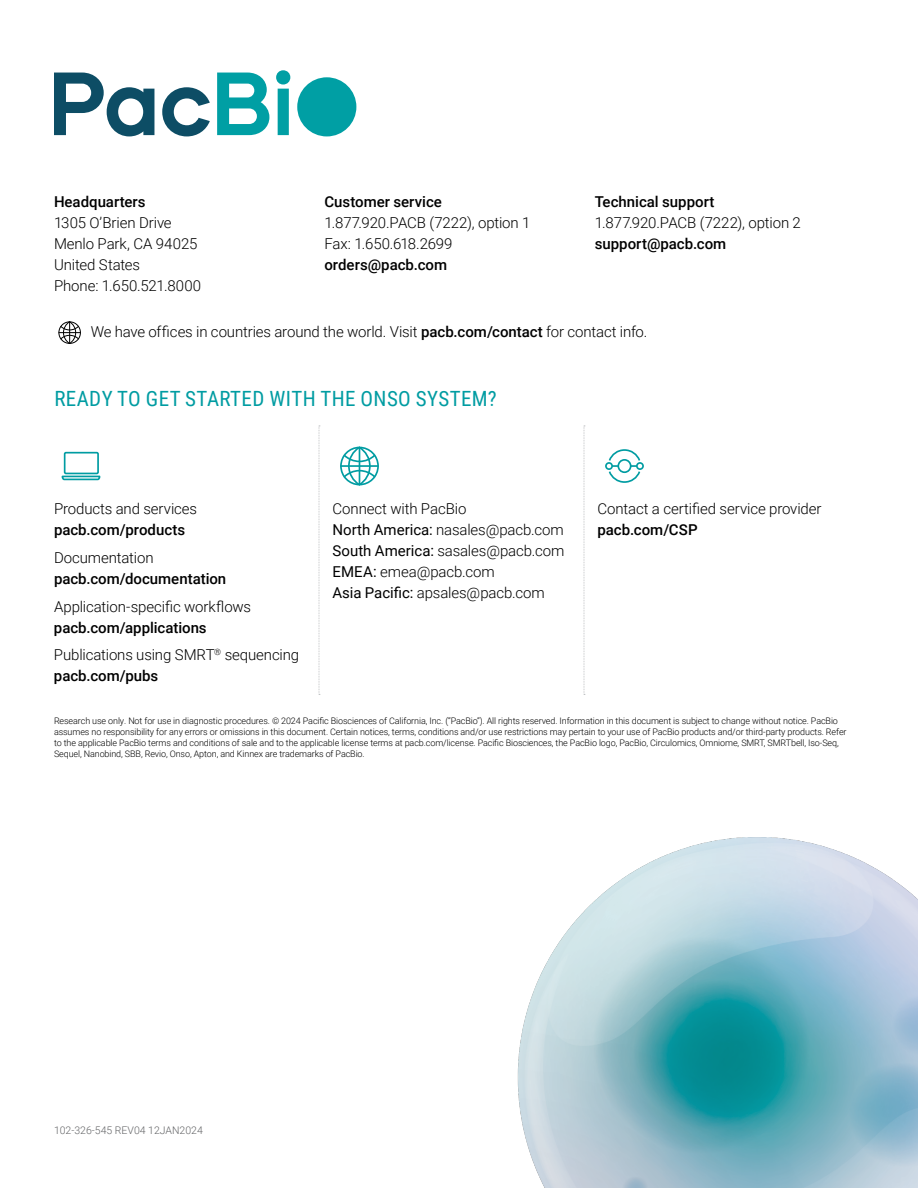
<style>
.page{position:relative;width:918px;height:1188px;background:#fff}
.page>*{position:absolute;margin:0;border:0;box-sizing:border-box;transform-origin:0 0}
.t1{font:21px "Roboto Condensed";letter-spacing:.02em;color:#009ca2}
.t2{font:300 15px/21px "Roboto";letter-spacing:-.01em;color:#000}
.t3{font:500 15px "Roboto";color:#000}
.t4{font:300 10.5px "Roboto";color:#636466}
.t5{font:300 9px/10.8px "Roboto";letter-spacing:-.01em;color:#000}
.s1{font-weight:500}
.s2{font-weight:400}
</style>
<div class="page">
<svg style="left:54px;top:73px;width:100px;height:63px"></svg>
<svg style="left:162px;top:87px;width:48px;height:49px"></svg>
<svg style="left:217px;top:73px;width:52px;height:62px"></svg>
<svg style="left:276px;top:70px;width:14px;height:65px"></svg>
<div style="left:297px;top:77px;width:59px;height:59px;background:#009fa4;border-radius:50%"></div>
<div style="left:58px;top:321px;width:23px;height:23px;border:1px solid #000;border-radius:50%"></div>
<svg style="left:59px;top:321px;width:21px;height:23px"></svg>
<svg style="left:319px;top:426px;width:1px;height:269px"></svg>
<svg style="left:584px;top:426px;width:1px;height:269px"></svg>
<svg style="left:61px;top:451px;width:40px;height:30px"></svg>
<svg style="left:340px;top:446px;width:39px;height:40px"></svg>
<svg style="left:605px;top:449px;width:39px;height:34px"></svg>
<img style="left:517px;top:837px;width:401px;height:351px">
<h2 class="t3" style="left:54px;top:192px;width:93px">Headquarters</h2>
<h2 class="t2" style="left:54px;top:212px;width:149px">1305 O’Brien Drive<br>Menlo Park, CA 94025<br>United States<br>Phone: 1.650.521.8000</h2>
<h2 class="t3" style="left:324px;top:192px;width:119px">Customer service</h2>
<h2 class="t2" style="left:324px;top:212px;width:208px">1.877.920.PACB (7222), option 1<br>Fax: 1.650.618.2699</h2>
<h2 class="t3" style="left:324px;top:255px;width:124px">orders@pacb.com</h2>
<h2 class="t3" style="left:595px;top:192px;width:121px">Technical support</h2>
<h2 class="t2" style="left:595px;top:212px;width:208px">1.877.920.PACB (7222), option 2</h2>
<h2 class="t3" style="left:595px;top:234px;width:133px">support@pacb.com</h2>
<h2 class="t2" style="left:91px;top:320px;width:558px">We have offices in countries around the world. Visit <span class="s1">pacb.com/contact</span> for contact info.</h2>
<h1 class="t1" style="left:54px;top:384px;width:444px">READY TO GET STARTED WITH THE ONSO SYSTEM?</h1>
<h2 class="t2" style="left:54px;top:498px;width:145px">Products and services</h2>
<h2 class="t3" style="left:54px;top:519px;width:133px">pacb.com/products</h2>
<h2 class="t2" style="left:54px;top:546px;width:101px">Documentation</h2>
<h2 class="t3" style="left:54px;top:568px;width:174px">pacb.com/documentation</h2>
<h2 class="t2" style="left:54px;top:595px;width:199px">Application-specific workflows</h2>
<h2 class="t2" style="left:54px;top:613px;width:247px;line-height:27.8px"><span class="s1">pacb.com/applications<br></span>Publications using SMRT<sup>®</sup> sequencing</h2>
<h2 class="t3" style="left:54px;top:665px;width:106px">pacb.com/pubs</h2>
<h2 class="t2" style="left:333px;top:498px;width:233px">Connect with PacBio<br><span class="s2">North America:</span> nasales@pacb.com<br><span class="s2">South America:</span> sasales@pacb.com<br><span class="s2">EMEA:</span> emea@pacb.com<br><span class="s2">Asia Pacific:</span> apsales@pacb.com</h2>
<h2 class="t2" style="left:598px;top:498px;width:225px">Contact a certified service provider</h2>
<h2 class="t3" style="left:598px;top:519px;width:102px">pacb.com/CSP</h2>
<p class="t5" style="left:54px;top:716px;width:794px">Research use only. Not for use in diagnostic procedures. © 2024 Pacific Biosciences of California, Inc. (“PacBio”). All rights reserved. Information in this document is subject to change without notice. PacBio assumes no responsibility for any errors or omissions in this document. Certain notices, terms, conditions and/or use restrictions may pertain to your use of PacBio products and/or third-party products. Refer to the applicable PacBio terms and conditions of sale and to the applicable license terms at pacb.com/license. Pacific Biosciences, the PacBio logo, PacBio, Circulomics, Omniome, SMRT, SMRTbell, Iso-Seq, Sequel, Nanobind, SBB, Revio, Onso, Apton, and Kinnex are trademarks of PacBio.</p>
<p class="t4" style="left:54px;top:1123px;width:150px">102-326-545 REV04 12JAN2024</p>
</div>
